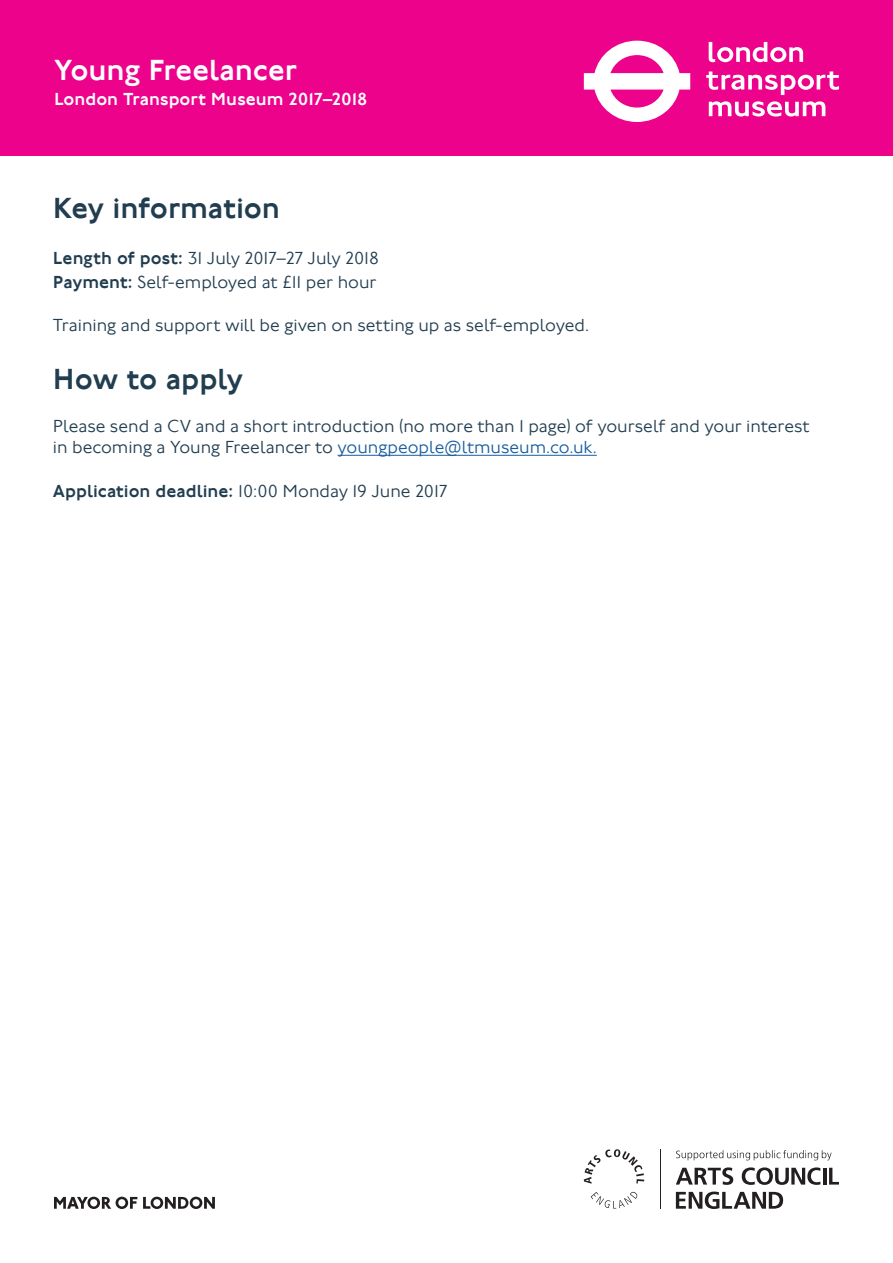
<style>
.page{position:relative;width:893px;height:1263px;background:#fff}
.page>*{position:absolute;margin:0;border:0;box-sizing:border-box;transform-origin:0 0}
.t1{font:500 30px "Johnston 100";letter-spacing:-.005em;color:#213d50}
.t2{font:500 30px "Johnston 100";color:#fff}
.t3{font:300 18px/21.6px "Johnston 100";color:#213d50}
.t4{font:500 18px "Johnston 100";color:#fff}
.s1{font-weight:500}
.s2{color:#175d9e}
</style>
<div class="page">
<hr style="left:338px;top:455px;width:259px;height:1px;background:#175d9e">
<div style="left:0;top:0;width:893px;height:155px;background:#ed028c"></div>
<svg style="left:584px;top:41px;width:106px;height:81px"></svg>
<svg style="left:709px;top:42px;width:94px;height:20px"></svg>
<svg style="left:706px;top:71px;width:133px;height:24px"></svg>
<svg style="left:709px;top:101px;width:116px;height:16px"></svg>
<svg style="left:54px;top:1197px;width:83px;height:12px"></svg>
<svg style="left:143px;top:1197px;width:72px;height:12px"></svg>
<svg style="left:676px;top:1167px;width:57px;height:18px"></svg>
<svg style="left:742px;top:1167px;width:78px;height:18px"></svg>
<hr style="left:823px;top:1168px;width:3px;height:16px;background:#231f20">
<svg style="left:829px;top:1168px;width:10px;height:16px"></svg>
<svg style="left:676px;top:1191px;width:107px;height:18px"></svg>
<svg style="left:676px;top:1150px;width:156px;height:10px"></svg>
<svg style="left:584px;top:1149px;width:60px;height:35px"></svg>
<svg style="left:591px;top:1191px;width:47px;height:17px"></svg>
<hr style="left:660px;top:1149px;width:1px;height:60px;background:#231f20">
<p class="t2" style="left:54px;top:53px;width:244px">Young Freelancer</p>
<p class="t4" style="left:54px;top:89px;width:315px">London Transport Museum 2017–2018</p>
<p class="t1" style="left:53px;top:192px;width:229px">Key information</p>
<p class="t3" style="left:53px;top:247px;width:327px"><span class="s1">Length of post:</span> 31 July 2017–27 July 2018</p>
<p class="t3" style="left:53px;top:271px;width:325px"><span class="s1">Payment:</span> Self-employed at £11 per hour</p>
<p class="t3" style="left:53px;top:315px;width:538px">Training and support will be given on setting up as self-employed.</p>
<p class="t1" style="left:53px;top:362px;width:192px">How to apply</p>
<p class="t3" style="left:53px;top:415px;width:758px">Please send a CV and a short introduction (no more than 1 page) of yourself and your interest in becoming a Young Freelancer to <span class="s2">youngpeople@ltmuseum.co.uk.</span></p>
<p class="t3" style="left:53px;top:480px;width:396px"><span class="s1">Application deadline:</span> 10:00 Monday 19 June 2017</p>
</div>
